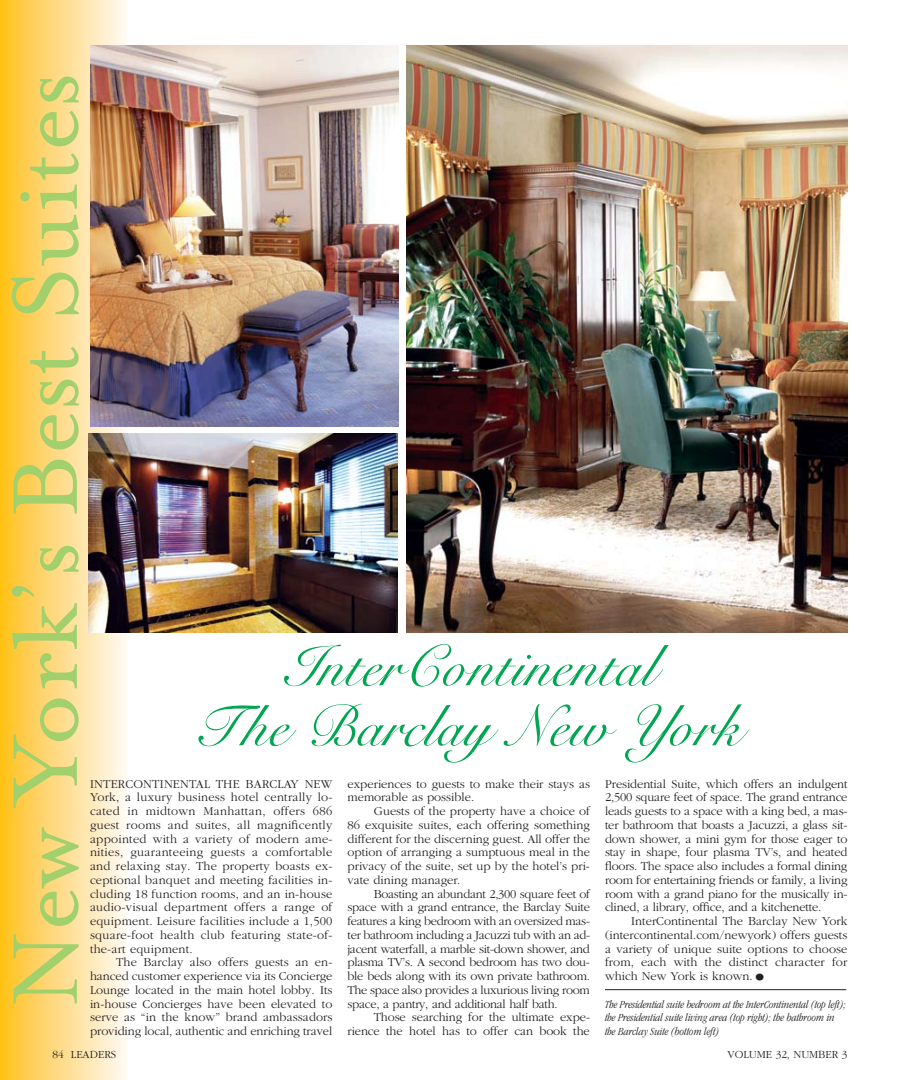
<style>
.page{position:relative;width:900px;height:1080px;background:#fff}
.page>*{position:absolute;margin:0;border:0;box-sizing:border-box;transform-origin:0 0}
.t1{font:60px/60px "Roundhand BT";color:#00a651;text-align:center}
.t2{font:300 12.5px/13.8px "Garamond";color:#231f20;text-align:justify}
.t3{font:italic 300 condensed 11.25px/13.8px "Garamond";color:#231f20}
.t4{font:300 11.25px "Garamond";color:#231f20}
.s1{font-size:22.5px}
</style>
<div class="page">
<svg style="left:0;top:0;width:130px;height:1080px;background:#feda82"></svg>
<svg style="left:14px;top:934px;width:65px;height:70px;background:#e6d471"></svg>
<svg style="left:40px;top:827px;width:39px;height:99px;background:#ded77f"></svg>
<svg style="left:14px;top:699px;width:65px;height:109px;background:#ead370"></svg>
<svg style="left:12px;top:603px;width:65px;height:85px;background:#e7d26a"></svg>
<svg style="left:12px;top:586px;width:22px;height:11px"></svg>
<svg style="left:40px;top:546px;width:39px;height:26px"></svg>
<svg style="left:14px;top:460px;width:63px;height:54px;background:#d9d26e"></svg>
<svg style="left:40px;top:413px;width:39px;height:37px"></svg>
<svg style="left:40px;top:380px;width:39px;height:26px"></svg>
<svg style="left:30px;top:347px;width:49px;height:26px"></svg>
<svg style="left:11px;top:273px;width:68px;height:41px;background:#ddd26e"></svg>
<svg style="left:42px;top:215px;width:37px;height:51px;background:#dcd77f"></svg>
<svg style="left:20px;top:153px;width:59px;height:56px;background:#e6d472"></svg>
<svg style="left:40px;top:110px;width:39px;height:36px"></svg>
<svg style="left:40px;top:76px;width:39px;height:26px"></svg>
<img style="left:90px;top:45px;width:309px;height:381px">
<img style="left:406px;top:45px;width:442px;height:587px">
<hr style="left:605px;top:989px;width:241px;height:1px;background:#231f20">
<img style="left:89px;top:434px;width:309px;height:198px">
<h1 class="t1" style="left:196px;top:636px;width:548px">InterContinental<br>The Barclay New York</h1>
<p class="t2" style="left:90px;top:777px;width:244px">intercontinentaL the barcLay new york, a luxury business hotel centrally lo&shy;cated in midtown manhattan, offers 686 guest rooms and suites, all magnificently appointed with a variety of modern ame&shy;nities, guaranteeing guests a comfortable and relaxing stay. the property boasts ex&shy;ceptional banquet and meeting facilities in&shy;cluding 18 function rooms, and an in-house audio-visual department offers a range of equipment. Leisure facilities include a 1,500 square-foot health club featuring state-of&shy;the-art equipment.</p>
<p class="t2" style="left:90px;top:956px;width:244px;text-indent:26px">the barclay also offers guests an en&shy;hanced customer experience via its concierge Lounge located in the main hotel lobby. its in-house concierges have been elevated to serve as “in the know” brand ambassadors providing local, authentic and enriching travel</p>
<p class="t2" style="left:348px;top:777px;width:244px">experiences to guests to make their stays as memorable as possible.</p>
<p class="t2" style="left:348px;top:804px;width:244px;text-indent:26px">guests of the property have a choice of 86 exquisite suites, each offering something different for the discerning guest. all offer the option of arranging a sumptuous meal in the privacy of the suite, set up by the hotel’s pri&shy;vate dining manager.</p>
<p class="t2" style="left:348px;top:887px;width:244px;text-indent:26px">boasting an abundant 2,300 square feet of space with a grand entrance, the barclay suite features a king bedroom with an oversized mas&shy;ter bathroom including a Jacuzzi tub with an ad&shy;jacent waterfall, a marble sit-down shower, and plasma tv’s. a second bedroom has two dou&shy;ble beds along with its own private bathroom. the space also provides a luxurious living room space, a pantry, and additional half bath.</p>
<p class="t2" style="left:348px;top:1011px;width:244px;text-align:right">those searching for the ultimate expe&shy;rience the hotel has to offer can book the</p>
<p class="t2" style="left:605px;top:777px;width:244px">presidential suite, which offers an indulgent 2,500 square feet of space. the grand entrance leads guests to a space with a king bed, a mas&shy;ter bathroom that boasts a Jacuzzi, a glass sit&shy;down shower, a mini gym for those eager to stay in shape, four plasma tv’s, and heated floors. the space also includes a formal dining room for entertaining friends or family, a living room with a grand piano for the musically in&shy;clined, a library, office, and a kitchenette.</p>
<p class="t2" style="left:605px;top:914px;width:244px;text-indent:26px">intercontinental the barclay new york (intercontinental.com/newyork) offers guests a variety of unique suite options to choose from, each with the distinct character for which new york is known.<span class="s1">•</span></p>
<p class="t3" style="left:605px;top:997px;width:242px">The Presidential suite bedroom at the InterContinental (top left); the Presidential suite living area (top right); the bathroom in the Barclay Suite (bottom left)</p>
<p class="t4" style="left:52px;top:1048px;width:65px">84 Leaders</p>
<p class="t4" style="left:728px;top:1048px;width:121px">volume 32, number 3</p>
</div>
